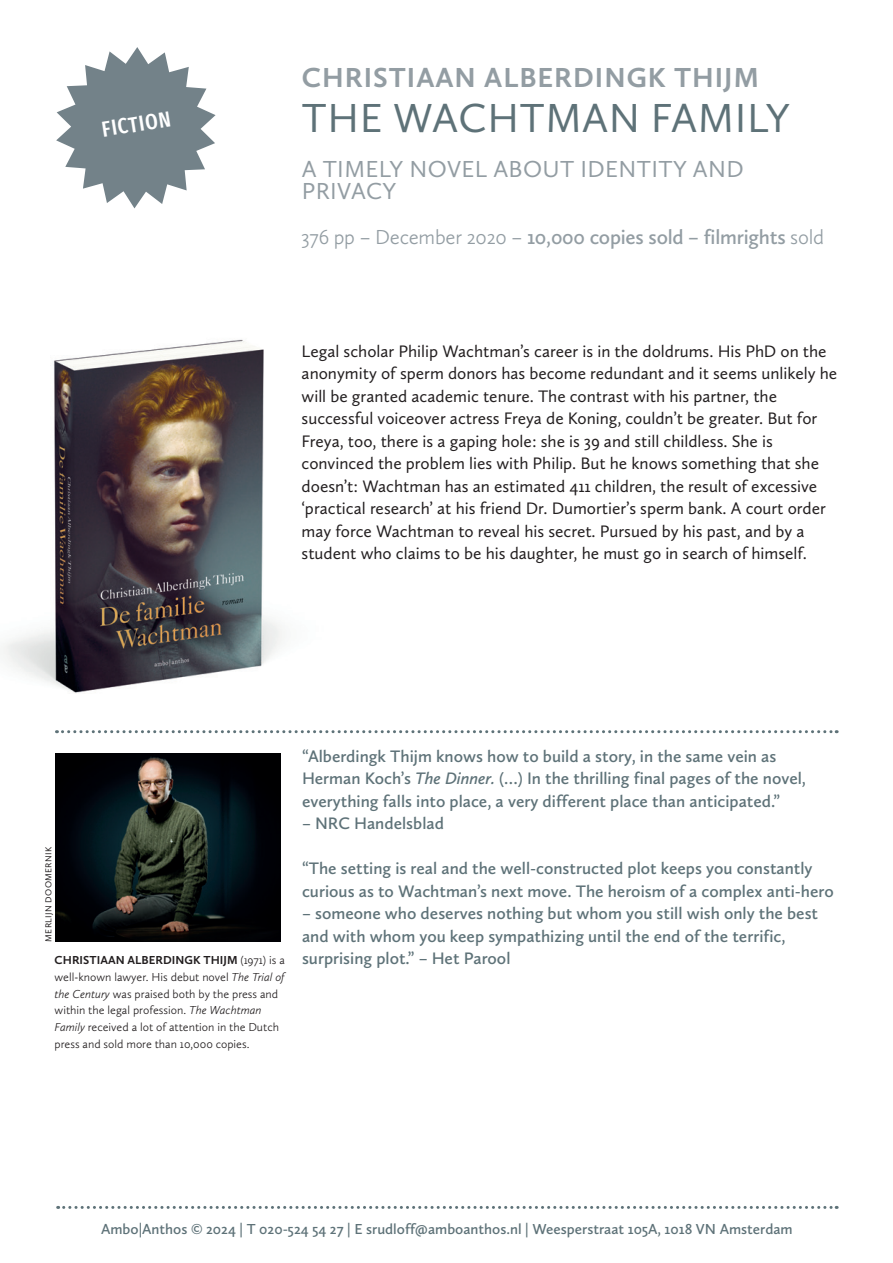
<style>
.page{position:relative;width:893px;height:1263px;background:#fff}
.page>*{position:absolute;margin:0;border:0;box-sizing:border-box;transform-origin:0 0}
.t1{font:42px "Calluna Sans";letter-spacing:.015em;color:#5e7278}
.t2{font:700 28.5px "Calluna Sans";letter-spacing:.035em;color:#939da3}
.t3{font:24px/22.5px "Calluna Sans";letter-spacing:.015em;color:#939da3}
.t4{font:500 21.9px "Fira Sans Compressed";color:#fff}
.t5{font:600 21px "Calluna Sans";letter-spacing:-.01em;color:#939da3}
.t6{font:17.25px/22.5px "Calluna Sans";color:#231f20}
.t7{font:600 17.25px/22.5px "Calluna Sans";color:#5e7278}
.t8{font:600 15px "Calluna Sans";color:#5e7278}
.t9{font:300 12px/16.8px "Calluna Sans";color:#231f20}
.t10{font:9px "Calluna Sans";letter-spacing:.035em;color:#231f20}
.s1{font-weight:300}
.s2{font-style:italic}
.s3{font-weight:700;font-size:12px;color:#231f20}
.s4{font-weight:300;font-size:12px;color:#231f20}
</style>
<div class="page">
<img style="left:3px;top:339px;width:279px;height:354px">
<svg style="left:58px;top:1206px;width:779px;height:3px"></svg>
<svg style="left:56px;top:47px;width:160px;height:161px"></svg>
<svg style="left:56px;top:730px;width:781px;height:3px"></svg>
<img style="left:55px;top:753px;width:225px;height:189px">
<p class="t4" style="left:99px;top:112px;width:71px;rotate:-9deg">FICTION</p>
<h2 class="t2" style="left:302px;top:59px;width:458px">CHRISTIAAN ALBERDINGK THIJM</h2>
<h1 class="t1" style="left:302px;top:92px;width:490px">THE WACHTMAN FAMILY</h1>
<h3 class="t3" style="left:302px;top:157px;width:444px">A TIMELY NOVEL ABOUT IDENTITY AND<br>PRIVACY</h3>
<p class="t5" style="left:302px;top:224px;width:524px"><span class="s1">376 pp – December 2020 –</span> 10,000 copies sold – filmrights <span class="s1">sold</span></p>
<p class="t6" style="left:302px;top:339px;width:537px">Legal scholar Philip Wachtman’s career is in the doldrums. His PhD on the anonymity of sperm donors has become redundant and it seems unlikely he will be granted academic tenure. The contrast with his partner, the successful voiceover actress Freya de Koning, couldn’t be greater. But for Freya, too, there is a gaping hole: she is 39 and still childless. She is convinced the problem lies with Philip. But he knows something that she doesn’t: Wachtman has an estimated 411 children, the result of excessive ‘practical research’ at his friend Dr. Dumortier’s sperm bank. A court order may force Wachtman to reveal his secret. Pursued by his past, and by a student who claims to be his daughter, he must go in search of himself.</p>
<p class="t7" style="left:302px;top:744px;width:505px">“Alberdingk Thijm knows how to build a story, in the same vein as<br>Herman Koch’s <span class="s2">The Dinner.</span> (…) In the thrilling final pages of the novel, everything falls into place, a very different place than anticipated.”</p>
<p class="t7" style="left:302px;top:812px;width:144px">– NRC Handelsblad</p>
<p class="t7" style="left:302px;top:857px;width:533px">“The setting is real and the well-constructed plot keeps you constantly curious as to Wachtman’s next move. The heroism of a complex anti-hero</p>
<p class="t7" style="left:302px;top:902px;width:518px">– someone who deserves nothing but whom you still wish only the best</p>
<p class="t7" style="left:302px;top:924px;width:485px">and with whom you keep sympathizing until the end of the terrific,</p>
<p class="t7" style="left:55px;top:947px;width:457px"><span class="s3">CHRISTIAAN ALBERDINGK THIJM</span> <span class="s4">(1971) is a</span> surprising plot.” – Het Parool</p>
<p class="t9" style="left:55px;top:968px;width:232px">well-known lawyer. His debut novel <span class="s2">The Trial of the Century</span> was praised both by the press and within the legal profession. <span class="s2">The Wachtman Family</span> received a lot of attention in the Dutch press and sold more than 10,000 copies.</p>
<p class="t10" style="left:43px;top:941px;width:96px;rotate:-90deg">MERLIJN DOOMERNIK</p>
<p class="t8" style="left:101px;top:1220px;width:693px">Ambo|Anthos © 2024 | T 020-524 54 27 | E srudloff@amboanthos.nl | Weesperstraat 105A, 1018 VN Amsterdam</p>
</div>
